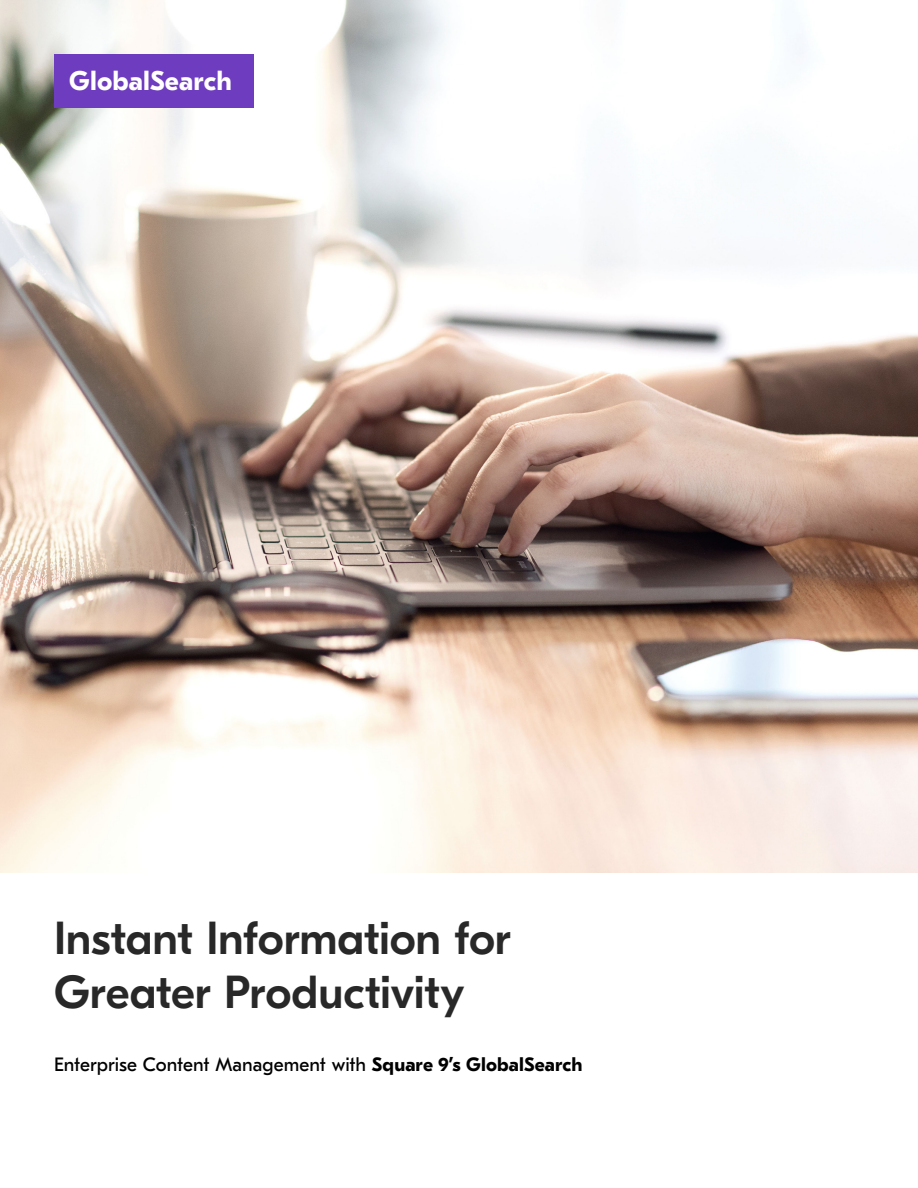
<style>
.page{position:relative;width:918px;height:1188px;background:#fff}
.page>*{position:absolute;margin:0;border:0;box-sizing:border-box;transform-origin:0 0}
.t1{font:500 46.2px/54px "GT Eesti Pro Display";letter-spacing:-.005em;color:#282828}
.t2{font:700 27px "GT Eesti Pro Text";letter-spacing:.005em;color:#fff}
.t3{font:19.35px "GT Eesti Pro Text";color:#000}
.s1{font-weight:700}
</style>
<div class="page">
<img style="left:0;top:0;width:918px;height:873px">
<div style="left:54px;top:54px;width:199px;height:54px;background:#6e3cbe"></div>
<h2 class="t2" style="left:69px;top:66px;width:164px">GlobalSearch</h2>
<h1 class="t1" style="left:54px;top:912px;width:458px">Instant Information for<br>Greater Productivity</h1>
<p class="t3" style="left:54px;top:1054px;width:530px">Enterprise Content Management with <span class="s1">Square 9’s GlobalSearch</span></p>
</div>
